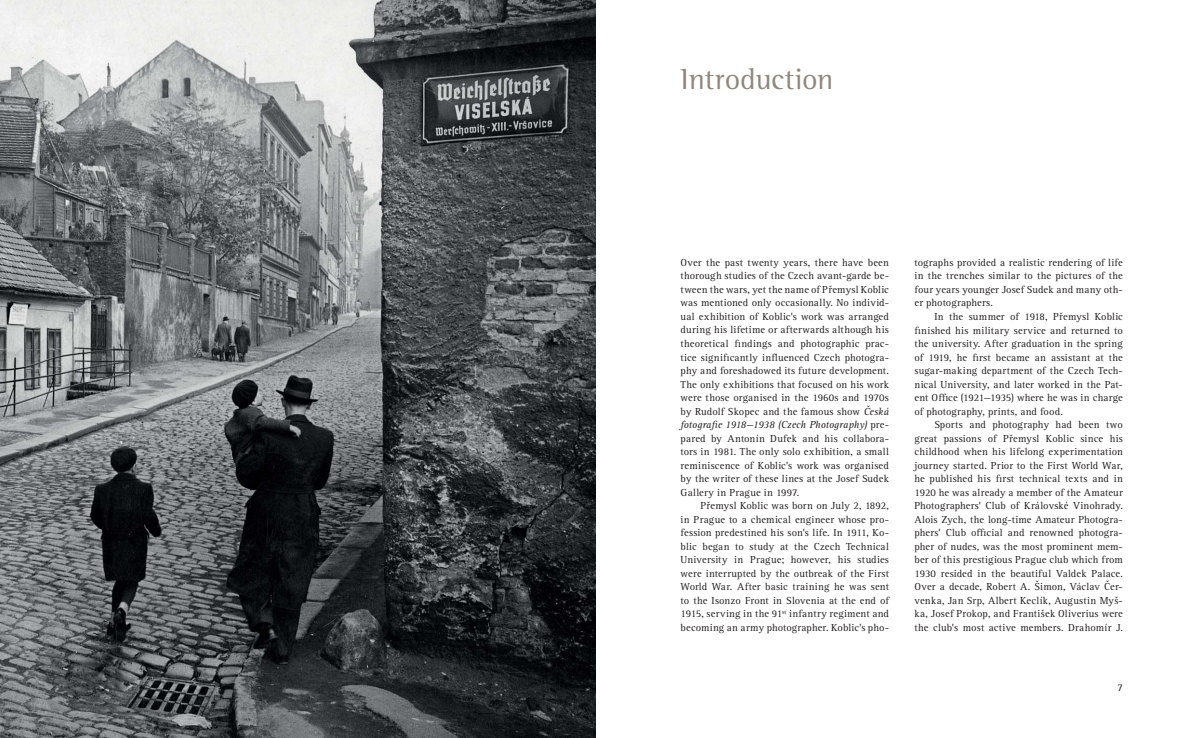
<style>
.page{position:relative;width:1191px;height:738px;background:#fff}
.page>*{position:absolute;margin:0;border:0;box-sizing:border-box;transform-origin:0 0}
.t1{font:30px "Rotis Semi Serif Pro";letter-spacing:-.01em;color:#8f877e}
.t2{font:10.5px "Rotis Serif Pro";letter-spacing:.015em;color:#231f20}
.t3{font:italic 10.5px "Rotis Serif Pro";color:#231f20}
.s1{font-style:italic}
.s2{font-style:normal}
</style>
<div class="page">
<img style="left:0;top:0;width:595px;height:737px">
<p class="t1" style="left:680px;top:67px;width:154px">Introduction</p>
<p class="t2" style="left:680px;top:258px;width:210px">Over the past twenty years, there have been</p>
<p class="t2" style="left:680px;top:271px;width:210px">thorough studies of the Czech avant-garde be-</p>
<p class="t2" style="left:680px;top:285px;width:210px">tween the wars, yet the name of Přemysl Koblic</p>
<p class="t2" style="left:680px;top:298px;width:210px">was mentioned only occasionally. No individ-</p>
<p class="t2" style="left:680px;top:312px;width:210px">ual exhibition of Koblic's work was arranged</p>
<p class="t2" style="left:680px;top:325px;width:210px">during his lifetime or afterwards although his</p>
<p class="t2" style="left:680px;top:339px;width:210px">theoretical findings and photographic prac-</p>
<p class="t2" style="left:680px;top:352px;width:210px">tice significantly influenced Czech photogra-</p>
<p class="t2" style="left:680px;top:366px;width:210px">phy and foreshadowed its future development.</p>
<p class="t2" style="left:680px;top:379px;width:210px">The only exhibitions that focused on his work</p>
<p class="t2" style="left:680px;top:393px;width:210px">were those organised in the 1960s and 1970s</p>
<p class="t2" style="left:680px;top:406px;width:210px">by Rudolf Skopec and the famous show <span class="s1">Česká</span></p>
<p class="t3" style="left:680px;top:420px;width:210px">fotografie 1918—1938 (Czech Photography) <span class="s2">pre-</span></p>
<p class="t2" style="left:680px;top:433px;width:210px">pared by Antonín Dufek and his collabora-</p>
<p class="t2" style="left:680px;top:447px;width:210px">tors in 1981. The only solo exhibition, a small</p>
<p class="t2" style="left:680px;top:460px;width:210px">reminiscence of Koblic's work was organised</p>
<p class="t2" style="left:680px;top:474px;width:210px">by the writer of these lines at the Josef Sudek</p>
<p class="t2" style="left:680px;top:487px;width:120px">Gallery in Prague in 1997.</p>
<p class="t2" style="left:700px;top:501px;width:190px">Přemysl Koblic was born on July 2, 1892,</p>
<p class="t2" style="left:680px;top:514px;width:210px">in Prague to a chemical engineer whose pro-</p>
<p class="t2" style="left:680px;top:528px;width:210px">fession predestined his son's life. In 1911, Ko-</p>
<p class="t2" style="left:680px;top:541px;width:210px">blic began to study at the Czech Technical</p>
<p class="t2" style="left:680px;top:555px;width:210px">University in Prague; however, his studies</p>
<p class="t2" style="left:680px;top:568px;width:210px">were interrupted by the outbreak of the First</p>
<p class="t2" style="left:680px;top:582px;width:210px">World War. After basic training he was sent</p>
<p class="t2" style="left:680px;top:595px;width:210px">to the Isonzo Front in Slovenia at the end of</p>
<p class="t2" style="left:680px;top:609px;width:210px">1915, serving in the 91<sup>st</sup> infantry regiment and</p>
<p class="t2" style="left:680px;top:622px;width:210px">becoming an army photographer. Koblic's pho-</p>
<p class="t2" style="left:914px;top:258px;width:210px">tographs provided a realistic rendering of life</p>
<p class="t2" style="left:914px;top:271px;width:210px">in the trenches similar to the pictures of the</p>
<p class="t2" style="left:914px;top:285px;width:210px">four years younger Josef Sudek and many oth-</p>
<p class="t2" style="left:914px;top:298px;width:80px">er photographers.</p>
<p class="t2" style="left:934px;top:312px;width:190px">In the summer of 1918, Přemysl Koblic</p>
<p class="t2" style="left:914px;top:325px;width:210px">finished his military service and returned to</p>
<p class="t2" style="left:914px;top:339px;width:210px">the university. After graduation in the spring</p>
<p class="t2" style="left:914px;top:352px;width:210px">of 1919, he first became an assistant at the</p>
<p class="t2" style="left:914px;top:366px;width:210px">sugar-making department of the Czech Tech-</p>
<p class="t2" style="left:914px;top:379px;width:210px">nical University, and later worked in the Pat-</p>
<p class="t2" style="left:914px;top:393px;width:210px">ent Office (1921—1935) where he was in charge</p>
<p class="t2" style="left:914px;top:406px;width:150px">of photography, prints, and food.</p>
<p class="t2" style="left:934px;top:420px;width:190px">Sports and photography had been two</p>
<p class="t2" style="left:914px;top:433px;width:210px">great passions of Přemysl Koblic since his</p>
<p class="t2" style="left:914px;top:447px;width:210px">childhood when his lifelong experimentation</p>
<p class="t2" style="left:914px;top:460px;width:210px">journey started. Prior to the First World War,</p>
<p class="t2" style="left:914px;top:474px;width:210px">he published his first technical texts and in</p>
<p class="t2" style="left:914px;top:487px;width:210px">1920 he was already a member of the Amateur</p>
<p class="t2" style="left:914px;top:501px;width:210px">Photographers' Club of Královské Vinohrady.</p>
<p class="t2" style="left:914px;top:514px;width:210px">Alois Zych, the long-time Amateur Photogra-</p>
<p class="t2" style="left:914px;top:528px;width:210px">phers' Club official and renowned photogra-</p>
<p class="t2" style="left:914px;top:541px;width:210px">pher of nudes, was the most prominent mem-</p>
<p class="t2" style="left:914px;top:555px;width:210px">ber of this prestigious Prague club which from</p>
<p class="t2" style="left:914px;top:568px;width:210px">1930 resided in the beautiful Valdek Palace.</p>
<p class="t2" style="left:914px;top:582px;width:210px">Over a decade, Robert A. Šimon, Václav Čer-</p>
<p class="t2" style="left:914px;top:595px;width:210px">venka, Jan Srp, Albert Keclík, Augustin Myš-</p>
<p class="t2" style="left:914px;top:609px;width:210px">ka, Josef Prokop, and František Oliverius were</p>
<p class="t2" style="left:914px;top:622px;width:210px">the club's most active members. Drahomír J.</p>
<p class="t2" style="left:1117px;top:683px;width:7px">7</p>
</div>
